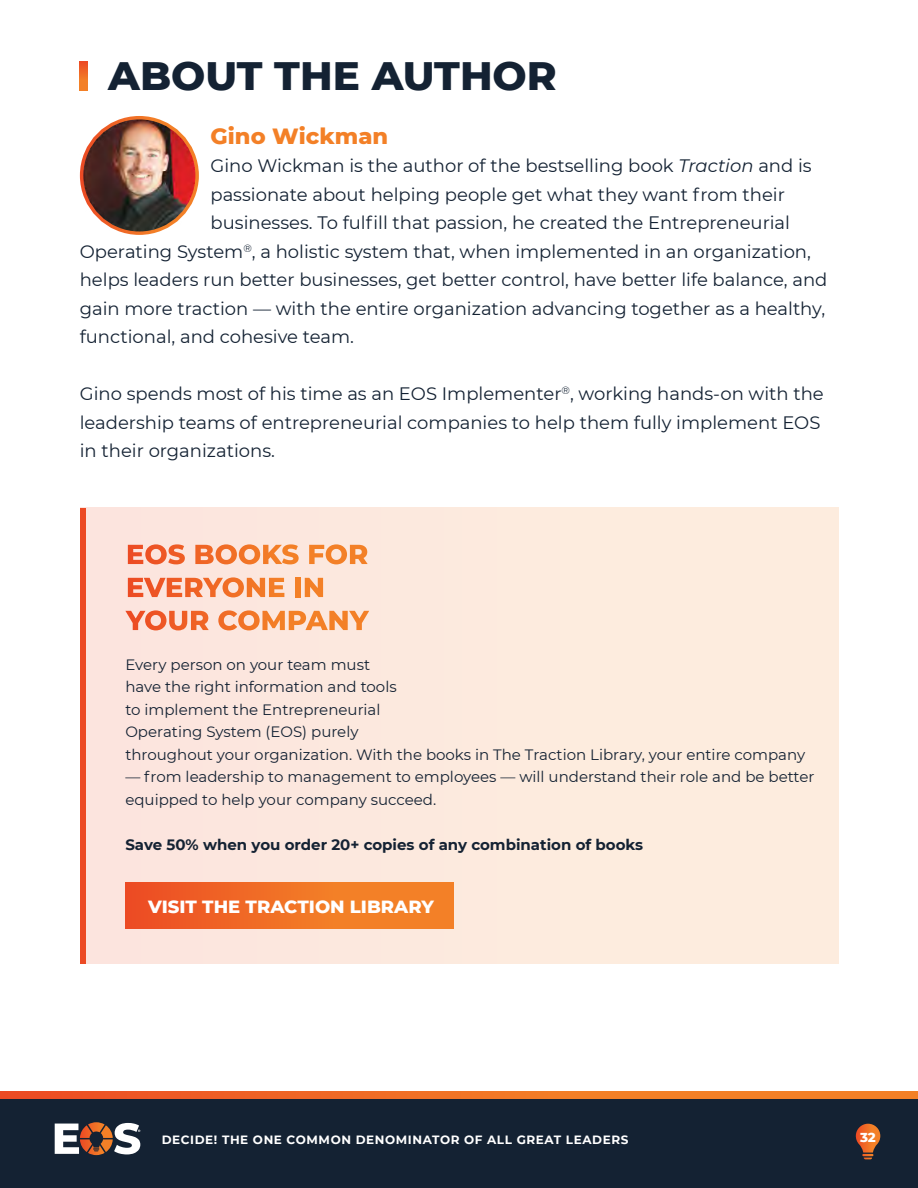
<style>
.page{position:relative;width:918px;height:1188px;background:#fff}
.page>*{position:absolute;margin:0;border:0;box-sizing:border-box;transform-origin:0 0}
.t1{font:800 40.5px "Montserrat";color:#142233}
.t2{font:800 22.5px "Montserrat";color:#f38027}
.t3{font:18px/28.5px "Montserrat";color:#142233}
.t4{font:800 18px "Montserrat";color:#fff}
.t5{font:15px/22.5px "Montserrat";color:#142233}
.t6{font:700 15px "Montserrat";color:#142233}
.t7{font:800 13.2px "Montserrat";color:#fff}
.t8{font:700 12px "Montserrat";letter-spacing:.05em;color:#fff}
.s1{font-style:italic}
</style>
<div class="page">
<div style="left:0;top:1095px;width:918px;height:93px;background:#142233"></div>
<svg style="left:856px;top:1124px;width:24px;height:35px"></svg>
<svg style="left:0;top:1091px;width:918px;height:8px;background:#f06e26"></svg>
<div style="left:81px;top:508px;width:757px;height:455px;background:#fdeade"></div>
<div style="left:80px;top:508px;width:5px;height:455px;background:#ec4a24"></div>
<svg style="left:128px;top:544px;width:57px;height:20px"></svg>
<svg style="left:195px;top:544px;width:104px;height:20px"></svg>
<svg style="left:309px;top:544px;width:59px;height:20px"></svg>
<svg style="left:128px;top:577px;width:156px;height:20px"></svg>
<div style="left:295px;top:578px;width:6px;height:19px;background:#f38027"></div>
<svg style="left:305px;top:578px;width:18px;height:19px"></svg>
<svg style="left:125px;top:610px;width:84px;height:20px"></svg>
<svg style="left:218px;top:610px;width:151px;height:20px"></svg>
<div style="left:125px;top:883px;width:329px;height:46px;background:linear-gradient(to right,#ed5124,#f58d28)"></div>
<img style="left:80px;top:116px;width:119px;height:119px">
<div style="left:80px;top:116px;width:119px;height:119px;border:3px solid #fff;border-radius:50%"></div>
<svg style="left:55px;top:1122px;width:85px;height:33px"></svg>
<svg style="left:80px;top:62px;width:7px;height:28px"></svg>
<h1 class="t1" style="left:108px;top:46px;width:450px">ABOUT THE AUTHOR</h1>
<p class="t2" style="left:211px;top:119px;width:179px">Gino Wickman</p>
<p class="t3" style="left:211px;top:151px;width:603px">Gino Wickman is the author of the bestselling book <span class="s1">Traction</span> and is</p>
<p class="t3" style="left:211px;top:179px;width:576px">passionate about helping people get what they want from their</p>
<p class="t3" style="left:211px;top:208px;width:581px">businesses. To fulfill that passion, he created the Entrepreneurial</p>
<p class="t3" style="left:80px;top:236px;width:733px">Operating System<sup>®</sup>, a holistic system that, when implemented in an organization,</p>
<p class="t3" style="left:80px;top:265px;width:749px">helps leaders run better businesses, get better control, have better life balance, and</p>
<p class="t3" style="left:80px;top:293px;width:747px">gain more traction — with the entire organization advancing together as a healthy,</p>
<p class="t3" style="left:80px;top:322px;width:276px">functional, and cohesive team.</p>
<p class="t3" style="left:80px;top:379px;width:746px">Gino spends most of his time as an EOS Implementer<sup>®</sup>, working hands-on with the leadership teams of entrepreneurial companies to help them fully implement EOS in their organizations.</p>
<p class="t5" style="left:125px;top:653px;width:681px">Every person on your team must<br>have the right information and tools<br>to implement the Entrepreneurial<br>Operating System (EOS) purely<br>throughout your organization. With the books in The Traction Library, your entire company</p>
<p class="t5" style="left:125px;top:765px;width:691px">— from leadership to management to employees — will understand their role and be better equipped to help your company succeed.</p>
<p class="t6" style="left:125px;top:834px;width:519px">Save 50% when you order 20+ copies of any combination of books</p>
<p class="t4" style="left:148px;top:893px;width:287px">VISIT THE TRACTION LIBRARY</p>
<p class="t8" style="left:162px;top:1131px;width:468px">DECIDE! THE ONE COMMON DENOMINATOR OF ALL GREAT LEADERS</p>
<p class="t7" style="left:860px;top:1128px;width:17px">32</p>
</div>
